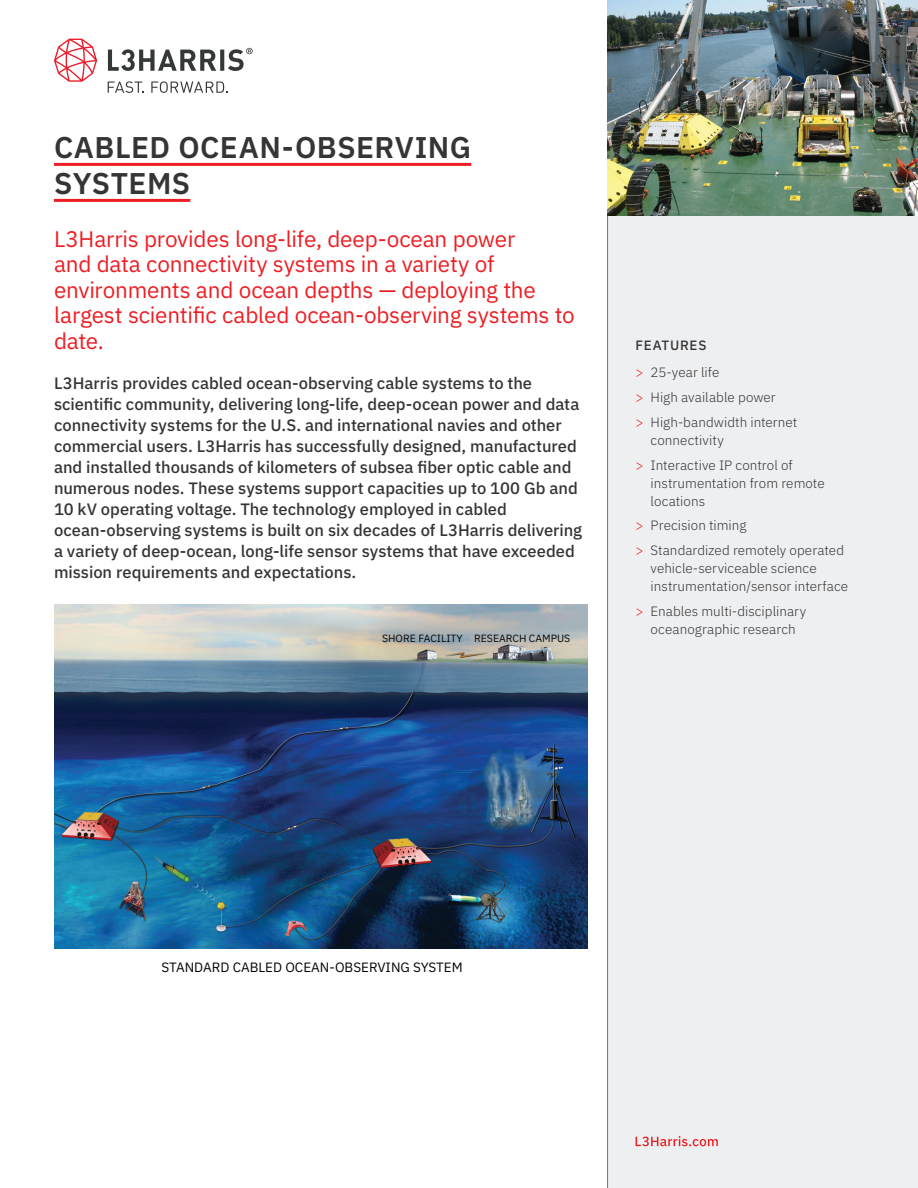
<style>
.page{position:relative;width:918px;height:1188px;background:#fff}
.page>*{position:absolute;margin:0;border:0;box-sizing:border-box;transform-origin:0 0}
.t1{font:600 30px/36px "IBM Plex Sans";letter-spacing:.015em;color:#363536}
.t2{font:22.5px/25.5px "IBM Plex Sans";letter-spacing:-.01em;color:#ee1d23}
.t3{font:500 16.5px/21px "IBM Plex Sans";color:#363536}
.t4{font:300 13.5px/24.8px "IBM Plex Sans";letter-spacing:.005em;color:#363536}
.t5{font:13.5px "IBM Plex Sans";color:#040503}
.t6{font:10.5px "IBM Plex Sans";color:#040503}
.s1{font-weight:500}
.s2{color:#ee1d23}
</style>
<div class="page">
<hr style="left:54px;top:163px;width:417px;height:3px;background:#ee1d23">
<hr style="left:54px;top:199px;width:136px;height:3px;background:#ee1d23">
<div style="left:608px;top:0;width:310px;height:1188px;background:#edeff0"></div>
<hr style="left:607px;top:0;width:1px;height:1188px;background:#737473">
<svg style="left:636px;top:1136px;width:82px;height:10px"></svg>
<img style="left:608px;top:0;width:310px;height:216px">
<img style="left:54px;top:605px;width:533px;height:343px">
<svg style="left:108px;top:81px;width:36px;height:12px"></svg>
<svg style="left:151px;top:81px;width:77px;height:12px"></svg>
<svg style="left:54px;top:39px;width:43px;height:43px"></svg>
<svg style="left:108px;top:48px;width:145px;height:23px"></svg>
<h1 class="t1" style="left:54px;top:127px;width:419px">CABLED OCEAN-OBSERVING<br>SYSTEMS</h1>
<h2 class="t2" style="left:54px;top:224px;width:522px">L3Harris provides long-life, deep-ocean power<br>and data connectivity systems in a variety of environments and ocean depths — deploying the largest scientific cabled ocean-observing systems to date.</h2>
<p class="t3" style="left:54px;top:371px;width:530px">L3Harris provides cabled ocean-observing cable systems to the scientific community, delivering long-life, deep-ocean power and data connectivity systems for the U.S. and international navies and other commercial users. L3Harris has successfully designed, manufactured and installed thousands of kilometers of subsea fiber optic cable and numerous nodes. These systems support capacities up to 100 Gb and 10 kV operating voltage. The technology employed in cabled ocean-observing systems is built on six decades of L3Harris delivering a variety of deep-ocean, long-life sensor systems that have exceeded mission requirements and expectations.</p>
<p class="t6" style="left:382px;top:630px;width:190px">SHORE FACILITY RESEARCH CAMPUS</p>
<p class="t4" style="left:636px;top:331px;width:85px;line-height:27px"><span class="s1">FEATURES<br></span><span class="s2">&gt;</span> 25-year life</p>
<p class="t4" style="left:636px;top:384px;width:163px"><span class="s2">&gt;</span> High available power<br><span class="s2">&gt;</span> High-bandwidth internet</p>
<p class="t4" style="left:636px;top:427px;width:159px;text-indent:15px">connectivity<br><span class="s2">&gt;</span> Interactive IP control of</p>
<p class="t4" style="left:651px;top:473px;width:176px;line-height:18px">instrumentation from remote locations</p>
<p class="t4" style="left:636px;top:512px;width:210px"><span class="s2">&gt;</span> Precision timing<br><span class="s2">&gt;</span> Standardized remotely operated</p>
<p class="t4" style="left:651px;top:558px;width:199px;line-height:18px">vehicle-serviceable science instrumentation/sensor interface</p>
<p class="t4" style="left:636px;top:601px;width:172px;line-height:18px;text-align:center"><span class="s2">&gt;</span> Enables multi-disciplinary oceanographic research</p>
<p class="t5" style="left:162px;top:957px;width:303px">STANDARD CABLED OCEAN-OBSERVING SYSTEM</p>
</div>
